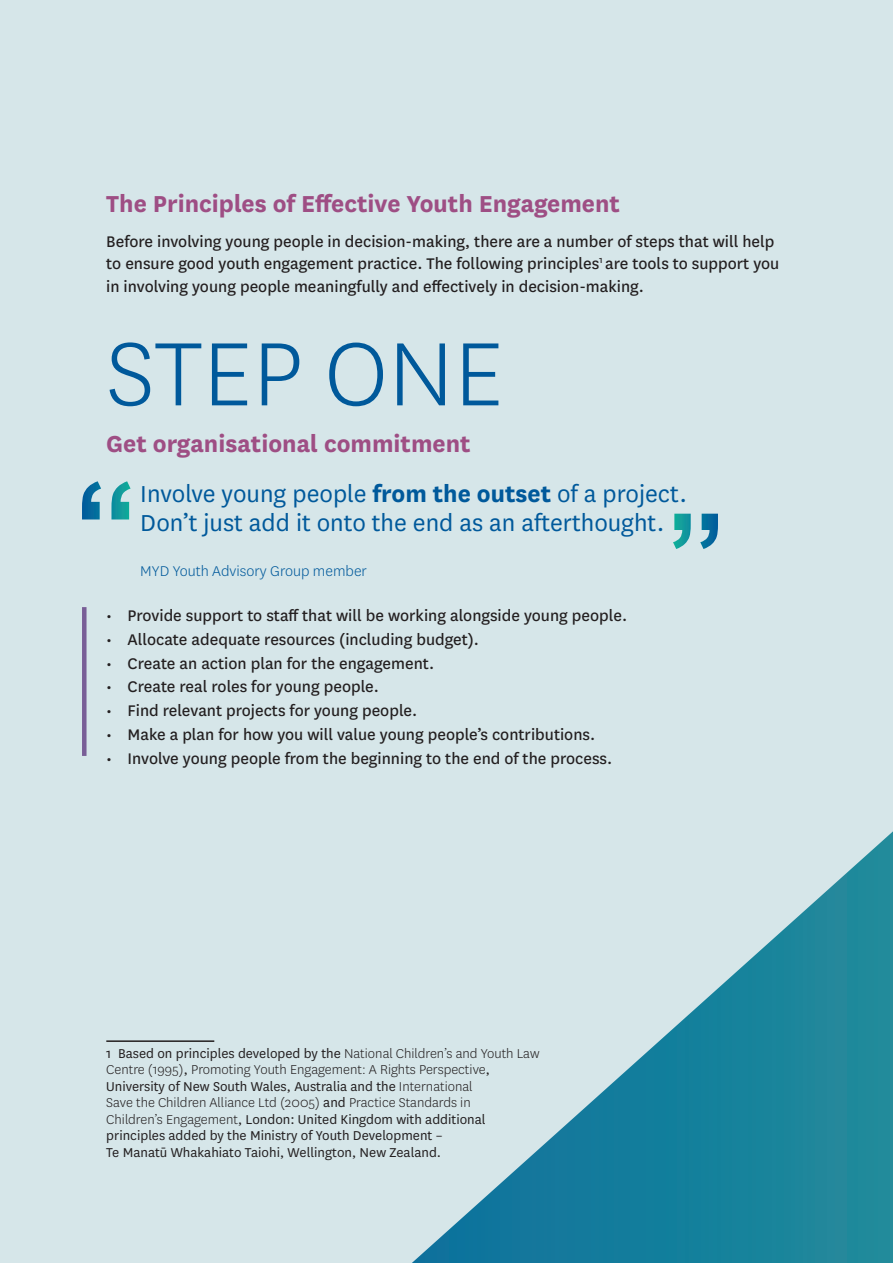
<style>
.page{position:relative;width:893px;height:1263px;background:#d6e6e9}
.page>*{position:absolute;margin:0;border:0;box-sizing:border-box;transform-origin:0 0}
.Intro_text{font:300 105px "National";color:#00599b}
.t1{font:27px/28.5px "National";color:#00599b}
.heading_2{font:700 27px "National";color:#9e4e84}
.Body{font:18px/22.5px "National";color:#231f20}
.t2{font:300 16.5px "National";color:#00599b}
.footnote{font:15px/16.5px "National";color:#231f20}
.s1{font-weight:700}
.s2{font-weight:300}
</style>
<div class="page">
<svg style="left:412px;top:831px;width:481px;height:432px"></svg>
<div style="left:82px;top:607px;width:5px;height:149px;background:#795e97"></div>
<hr style="left:106px;top:1040px;width:108px;height:2px;background:#231f20">
<svg style="left:673px;top:514px;width:45px;height:35px"></svg>
<svg style="left:82px;top:481px;width:49px;height:38px"></svg>
<p class="heading_2" style="left:106px;top:184px;width:515px">The Principles of Effective Youth Engagement</p>
<p class="Body" style="left:106px;top:229px;width:675px">Before involving young people in decision-making, there are a number of steps that will help to ensure good youth engagement practice. The following principles<sup>1</sup> are tools to support you in involving young people meaningfully and effectively in decision-making.</p>
<p class="Intro_text" style="left:106px;top:308px;width:399px">STEP ONE</p>
<p class="heading_2" style="left:106px;top:425px;width:366px">Get organisational commitment</p>
<p class="t1" style="left:140px;top:478px;width:548px">Involve young people <span class="s1">from the outset</span> of a project.<br>Don’t just add it onto the end as an afterthought.</p>
<p class="t2" style="left:140px;top:561px;width:228px">MYD Youth Advisory Group member</p>
<p class="Body" style="left:106px;top:603px;width:522px">• Provide support to staff that will be working alongside young people.</p>
<p class="Body" style="left:106px;top:627px;width:374px">• Allocate adequate resources (including budget).</p>
<p class="Body" style="left:106px;top:651px;width:330px">• Create an action plan for the engagement.</p>
<p class="Body" style="left:106px;top:675px;width:274px">• Create real roles for young people.</p>
<p class="Body" style="left:106px;top:698px;width:312px">• Find relevant projects for young people.</p>
<p class="Body" style="left:106px;top:722px;width:490px">• Make a plan for how you will value young people’s contributions.</p>
<p class="Body" style="left:106px;top:746px;width:507px">• Involve young people from the beginning to the end of the process.</p>
<p class="footnote" style="left:106px;top:1044px;width:435px">1 Based on principles developed by the <span class="s2">National Children’s and Youth Law Centre (1995)</span>, <span class="s2">Promoting Youth Engagement: A Rights Perspective</span>, University of New South Wales, Australia and the <span class="s2">International<br>Save the Children Alliance Ltd (2005)</span> and <span class="s2">Practice Standards in<br>Children’s Engagement</span>, London: United Kingdom with additional principles added by the Ministry of Youth Development –<br>Te Manatū Whakahiato Taiohi, Wellington, New Zealand.</p>
</div>
